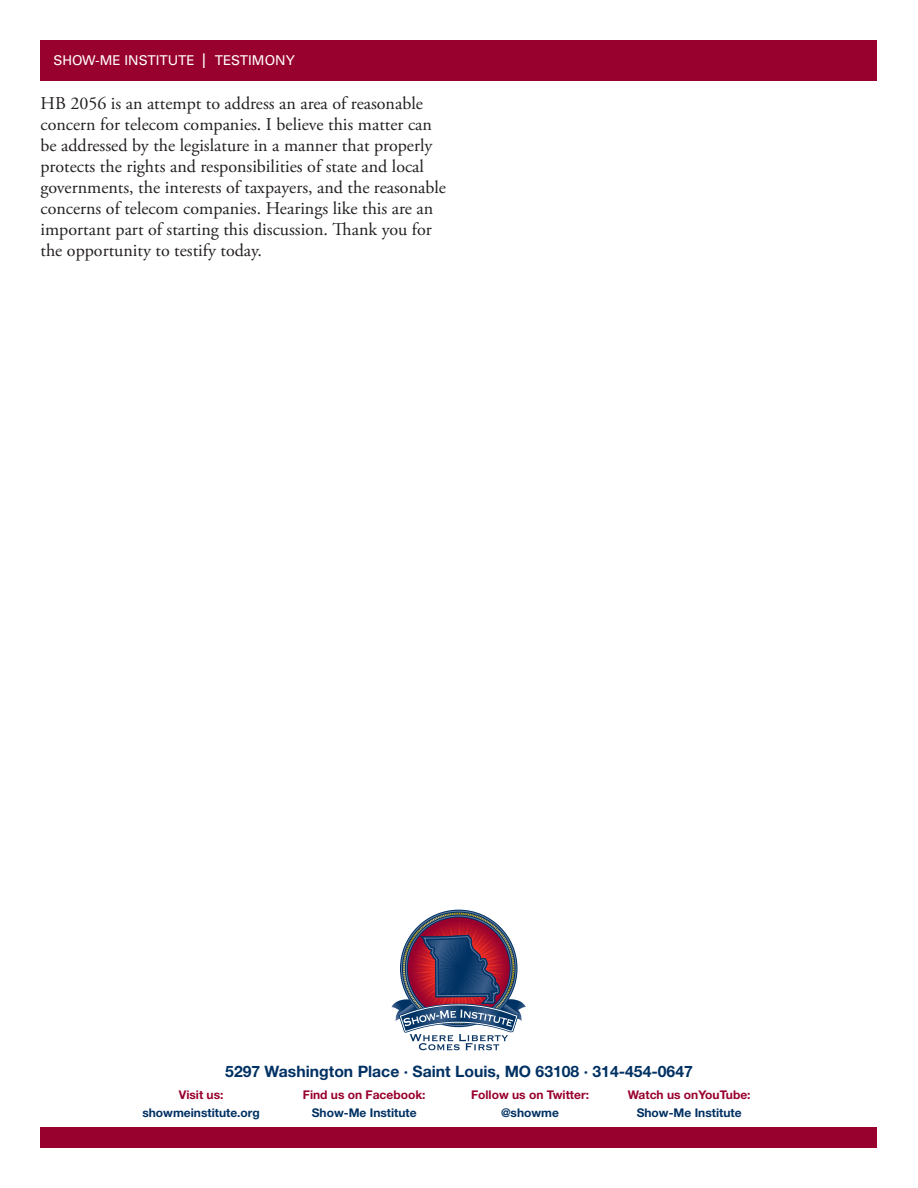
<style>
.page{position:relative;width:918px;height:1188px;background:#fff}
.page>*{position:absolute;margin:0;border:0;box-sizing:border-box;transform-origin:0 0}
.t1{font:18px/21px "Adobe Garamond Pro";color:#231f20}
.Testimony_Header{font:700 15.75px "Helvetica Neue LT Std";color:#003163}
.t2{font:13.5px "Univers LT Std";color:#fff}
.Testimony_Header-2{font:700 12px/18px "Helvetica Neue LT Std";color:#98012d;text-align:center}
.Testimony_Header-3{font:700 12px/18px "Helvetica Neue LT Std";color:#003163;text-align:center}
.s1{font-size:20.25px}
.s2{color:#98012d}
.s3{color:#003163}
</style>
<div class="page">
<div style="left:40px;top:40px;width:838px;height:41px;background:#98012d"></div>
<div style="left:40px;top:1127px;width:838px;height:21px;background:#98012d"></div>
<svg style="left:391px;top:918px;width:135px;height:132px"></svg>
<p class="t2" style="left:54px;top:53px;width:243px">SHOW-ME INSTITUTE <span class="s1">I</span> TESTIMONY</p>
<p class="t1" style="left:40px;top:93px;width:407px">HB 2056 is an attempt to address an area of reasonable concern for telecom companies. I believe this matter can be addressed by the legislature in a manner that properly protects the rights and responsibilities of state and local governments, the interests of taxpayers, and the reasonable concerns of telecom companies. Hearings like this are an important part of starting this discussion. Thank you for the opportunity to testify today.</p>
<p class="Testimony_Header" style="left:225px;top:1061px;width:469px">5297 Washington Place · Saint Louis, MO 63108 · 314-454-0647</p>
<p class="Testimony_Header-3" style="left:142px;top:1085px;width:119px"><span class="s2">Visit us: </span>showmeinstitute.org</p>
<p class="Testimony_Header-2" style="left:303px;top:1085px;width:124px">Find us on Facebook:<br><span class="s3">Show-Me Institute</span></p>
<p class="Testimony_Header-2" style="left:471px;top:1085px;width:119px">Follow us on Twitter: <span class="s3">@showme</span></p>
<p class="Testimony_Header-2" style="left:628px;top:1085px;width:124px">Watch us onYouTube:<br><span class="s3">Show-Me Institute</span></p>
</div>
